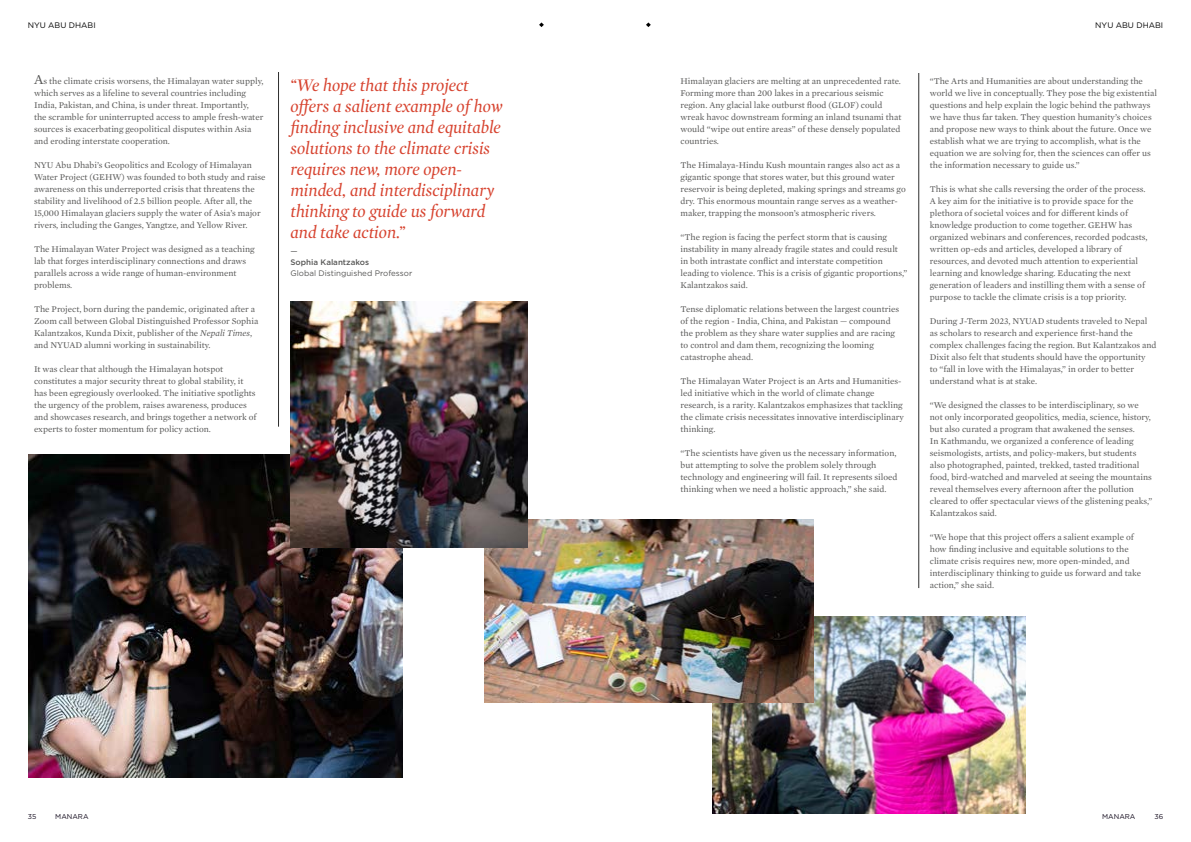
<style>
.page{position:relative;width:1191px;height:842px;background:#fff}
.page>*{position:absolute;margin:0;border:0;box-sizing:border-box;transform-origin:0 0}
.t1{font:italic 18px/21px "Mercury Display";color:#d7432f}
.t2{font:9px/12px "Mercury Text G1";color:#575756}
.t3{font:8px "Gotham";color:#575756}
.t4{font:8px "Gotham";color:#000}
.t5{font:500 8px "Gotham";color:#575756}
.t6{font:7px "Gotham";color:#130b1d}
.s1{font-size:14px}
.s2{font-style:italic}
</style>
<div class="page">
<img style="left:28px;top:454px;width:375px;height:323px">
<hr style="left:278px;top:72px;width:1px;height:355px;background:#000">
<img style="left:712px;top:616px;width:313px;height:198px">
<img style="left:485px;top:520px;width:329px;height:183px">
<img style="left:290px;top:302px;width:237px;height:245px">
<hr style="left:918px;top:73px;width:1px;height:515px;background:#000">
<svg style="left:646px;top:22px;width:5px;height:5px"></svg>
<svg style="left:539px;top:22px;width:5px;height:5px"></svg>
<p class="t4" style="left:28px;top:20px;width:69px">NYU ABU DHABI</p>
<p class="t4" style="left:1095px;top:20px;width:69px">NYU ABU DHABI</p>
<p class="t2" style="left:34px;top:75px;width:231px"><span class="s1">A</span>s the climate crisis worsens, the Himalayan water supply, which serves as a lifeline to several countries including India, Pakistan, and China, is under threat. Importantly, the scramble for uninterrupted access to ample fresh-water sources is exacerbating geopolitical disputes within Asia and eroding interstate cooperation.</p>
<p class="t2" style="left:34px;top:159px;width:233px">NYU Abu Dhabi’s Geopolitics and Ecology of Himalayan Water Project (GEHW) was founded to both study and raise awareness on this underreported crisis that threatens the stability and livelihood of 2.5 billion people. After all, the 15,000 Himalayan glaciers supply the water of Asia’s major rivers, including the Ganges, Yangtze, and Yellow River.</p>
<p class="t2" style="left:34px;top:243px;width:222px">The Himalayan Water Project was designed as a teaching lab that forges interdisciplinary connections and draws parallels across a wide range of human-environment problems.</p>
<p class="t2" style="left:34px;top:303px;width:226px">The Project, born during the pandemic, originated after a Zoom call between Global Distinguished Professor Sophia Kalantzakos, Kunda Dixit, publisher of the <span class="s2">Nepali Times</span>, and NYUAD alumni working in sustainability.</p>
<p class="t2" style="left:34px;top:363px;width:225px">It was clear that although the Himalayan hotspot constitutes a major security threat to global stability, it has been egregiously overlooked. The initiative spotlights the urgency of the problem, raises awareness, produces and showcases research, and brings together a network of experts to foster momentum for policy action.</p>
<h1 class="t1" style="left:290px;top:74px;width:214px">“We hope that this project ofers a salient example ofhow fnding inclusive and equitable solutions to the climate crisis requires new, more open&shy;minded, and interdisciplinary thinking to guide us forward and take action.”</h1>
<p class="t5" style="left:290px;top:257px;width:80px">Sophia Kalantzakos</p>
<p class="t3" style="left:290px;top:268px;width:123px">Global Distinguished Professor</p>
<p class="t3" style="left:290px;top:246px;width:9px">—</p>
<p class="t2" style="left:680px;top:74px;width:222px">Himalayan glaciers are melting at an unprecedented rate.<br>Forming more than 200 lakes in a precarious seismic region. Any glacial lake outburst food (GLOF) could wreak havoc downstream forming an inland tsunami that would “wipe out entire areas” of these densely populated countries.</p>
<p class="t2" style="left:680px;top:158px;width:227px">The Himalaya-Hindu Kush mountain ranges also act as a gigantic sponge that stores water, but this ground water reservoir is being depleted, making springs and streams go dry. This enormous mountain range serves as a weather&shy;maker, trapping the monsoon’s atmospheric rivers.</p>
<p class="t2" style="left:680px;top:230px;width:228px">“The region is facing the perfect storm that is causing instability in many already fragile states and could result in both intrastate confict and interstate competition leading to violence. This is a crisis of gigantic proportions,” Kalantzakos said.</p>
<p class="t2" style="left:680px;top:302px;width:220px">Tense diplomatic relations between the largest countries of the region - India, China, and Pakistan — compound the problem as they share water supplies and are racing to control and dam them, recognizing the looming catastrophe ahead.</p>
<p class="t2" style="left:680px;top:374px;width:225px">The Himalayan Water Project is an Arts and Humanities&shy;led initiative which in the world of climate change research, is a rarity. Kalantzakos emphasizes that tackling the climate crisis necessitates innovative interdisciplinary thinking.</p>
<p class="t2" style="left:680px;top:446px;width:218px">“The scientists have given us the necessary information, but attempting to solve the problem solely through technology and engineering will fail. It represents siloed thinking when we need a holistic approach,” she said.</p>
<p class="t2" style="left:929px;top:74px;width:229px">“The Arts and Humanities are about understanding the world we live in conceptually. They pose the big existential questions and help explain the logic behind the pathways we have thus far taken. They question humanity’s choices and propose new ways to think about the future. Once we establish what we are trying to accomplish, what is the equation we are solving for, then the sciences can ofer us the information necessary to guide us.”</p>
<p class="t2" style="left:929px;top:182px;width:219px">This is what she calls reversing the order of the process.<br>A key aim for the initiative is to provide space for the plethora of societal voices and for diferent kinds of knowledge production to come together. GEHW has organized webinars and conferences, recorded podcasts, written op-eds and articles, developed a library of resources, and devoted much attention to experiential learning and knowledge sharing. Educating the next generation of leaders and instilling them with a sense of purpose to tackle the climate crisis is a top priority.</p>
<p class="t2" style="left:929px;top:314px;width:228px">During J-Term 2023, NYUAD students traveled to Nepal as scholars to research and experience frst-hand the complex challenges facing the region. But Kalantzakos and Dixit also felt that students should have the opportunity<br>to “fall in love with the Himalayas,” in order to better understand what is at stake.</p>
<p class="t2" style="left:929px;top:398px;width:224px">“We designed the classes to be interdisciplinary, so we not only incorporated geopolitics, media, science, history, but also curated a program that awakened the senses.<br>In Kathmandu, we organized a conference of leading seismologists, artists, and policy-makers, but students also photographed, painted, trekked, tasted traditional food, bird-watched and marveled at seeing the mountains reveal themselves every afternoon after the pollution cleared to ofer spectacular views of the glistening peaks,” Kalantzakos said.</p>
<p class="t2" style="left:929px;top:530px;width:213px">“We hope that this project ofers a salient example of how fnding inclusive and equitable solutions to the climate crisis requires new, more open-minded, and interdisciplinary thinking to guide us forward and take action,” she said.</p>
<p class="t6" style="left:28px;top:812px;width:10px">35</p>
<p class="t6" style="left:55px;top:812px;width:35px">MANARA</p>
<p class="t6" style="left:1102px;top:812px;width:35px">MANARA</p>
<p class="t6" style="left:1154px;top:812px;width:10px">36</p>
</div>
